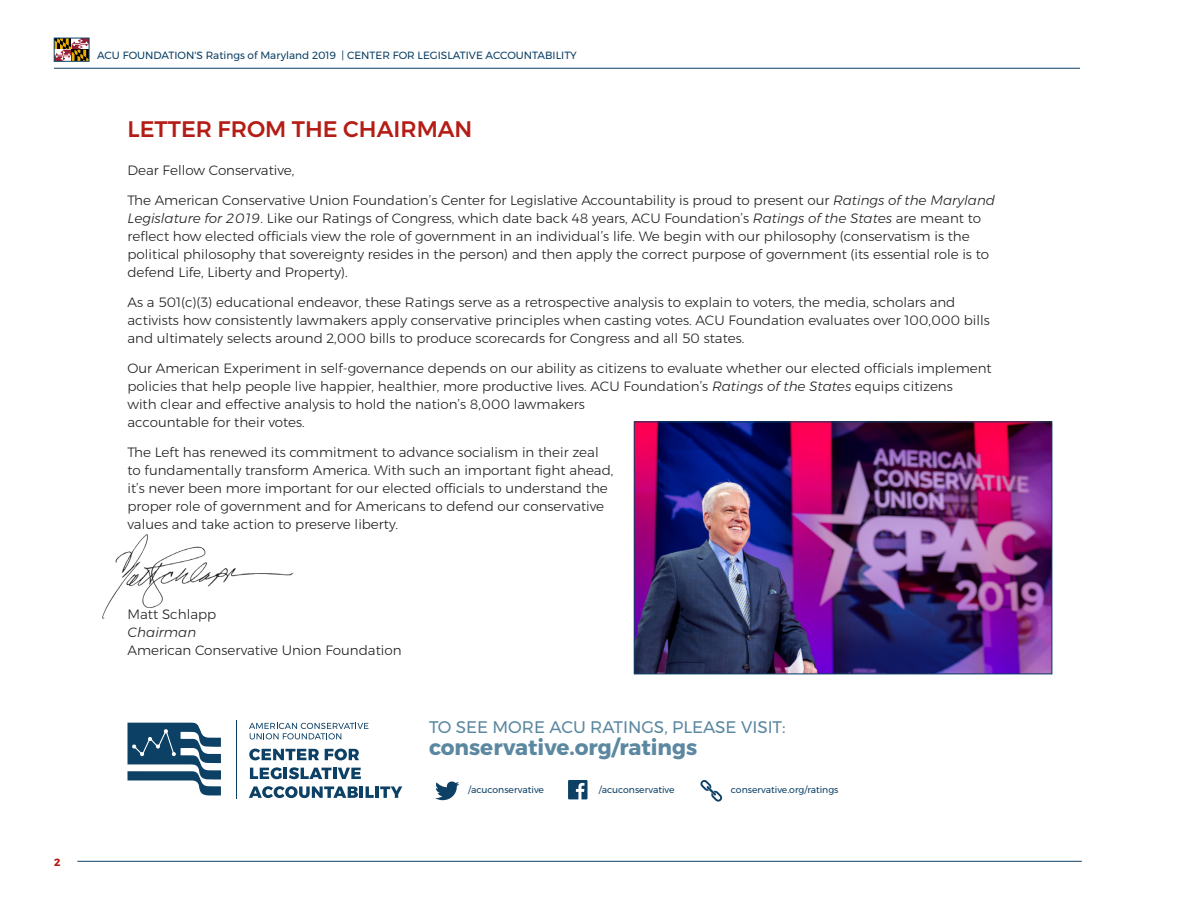
<style>
.page{position:relative;width:1188px;height:918px;background:#fff}
.page>*{position:absolute;margin:0;border:0;box-sizing:border-box;transform-origin:0 0}
.bigredhead{font:500 22.5px "Montserrat";color:#b41d15}
.BLUEALLCAPSTITLE{font:700 21.6px "Montserrat";color:#5b88a0}
.BLUEALLCAPSTITLE-2{font:16.8px "Montserrat";color:#5b88a0}
.newbodytext{font:300 13.5px/18px "Montserrat";color:#231f20}
.t1{font:10.5px "Montserrat";color:#0c4065}
.t2{font:700 10.5px "Montserrat";color:#b41d15}
.t3{font:9.3px "Montserrat";color:#0c4065}
.s1{font-style:italic}
</style>
<div class="page">
<hr style="left:77px;top:861px;width:1005px;height:1px;background:#0c4065">
<hr style="left:54px;top:68px;width:1026px;height:1px;background:#0c4065">
<svg style="left:56px;top:40px;width:31px;height:20px"></svg>
<div style="left:54px;top:38px;width:35px;height:24px;border:1px solid #0c4065"></div>
<img style="left:102px;top:534px;width:192px;height:85px">
<img style="left:636px;top:423px;width:414px;height:249px">
<div style="left:634px;top:421px;width:418px;height:253px;border:1px solid #0c4065"></div>
<svg style="left:128px;top:723px;width:93px;height:73px"></svg>
<svg style="left:249px;top:723px;width:119px;height:16px"></svg>
<svg style="left:249px;top:749px;width:70px;height:11px"></svg>
<svg style="left:325px;top:749px;width:34px;height:11px"></svg>
<svg style="left:250px;top:767px;width:111px;height:12px"></svg>
<svg style="left:249px;top:786px;width:125px;height:12px"></svg>
<hr style="left:375px;top:786px;width:4px;height:12px;background:#0c4065">
<svg style="left:380px;top:786px;width:22px;height:12px"></svg>
<hr style="left:236px;top:720px;width:1px;height:79px;background:#0c4065">
<svg style="left:435px;top:781px;width:24px;height:19px"></svg>
<svg style="left:568px;top:780px;width:20px;height:19px"></svg>
<svg style="left:700px;top:780px;width:22px;height:22px"></svg>
<p class="t2" style="left:54px;top:854px;width:8px">2</p>
<p class="t1" style="left:97px;top:47px;width:481px">ACU FOUNDATION'S Ratings of Maryland 2019 | CENTER FOR LEGISLATIVE ACCOUNTABILITY</p>
<p class="bigredhead" style="left:128px;top:111px;width:346px">LETTER FROM THE CHAIRMAN</p>
<p class="newbodytext" style="left:128px;top:161px;width:168px">Dear Fellow Conservative,</p>
<p class="newbodytext" style="left:128px;top:191px;width:869px">The American Conservative Union Foundation’s Center for Legislative Accountability is proud to present our <span class="s1">Ratings of the Maryland Legislature for 2019</span>. Like our Ratings of Congress, which date back 48 years, ACU Foundation’s <span class="s1">Ratings of the States</span> are meant to reflect how elected officials view the role of government in an individual’s life. We begin with our philosophy (conservatism is the political philosophy that sovereignty resides in the person) and then apply the correct purpose of government (its essential role is to defend Life, Liberty and Property).</p>
<p class="newbodytext" style="left:128px;top:293px;width:864px">As a 501(c)(3) educational endeavor, these Ratings serve as a retrospective analysis to explain to voters, the media, scholars and activists how consistently lawmakers apply conservative principles when casting votes. ACU Foundation evaluates over 100,000 bills and ultimately selects around 2,000 bills to produce scorecards for Congress and all 50 states.</p>
<p class="newbodytext" style="left:128px;top:359px;width:866px">Our American Experiment in self-governance depends on our ability as citizens to evaluate whether our elected officials implement policies that help people live happier, healthier, more productive lives. ACU Foundation’s <span class="s1">Ratings of the States</span> equips citizens<br>with clear and effective analysis to hold the nation’s 8,000 lawmakers<br>accountable for their votes.</p>
<p class="newbodytext" style="left:128px;top:443px;width:487px">The Left has renewed its commitment to advance socialism in their zeal to fundamentally transform America. With such an important fight ahead, it’s never been more important for our elected officials to understand the proper role of government and for Americans to defend our conservative values and take action to preserve liberty.</p>
<p class="newbodytext" style="left:128px;top:605px;width:276px">Matt Schlapp<br><span class="s1">Chairman<br></span>American Conservative Union Foundation</p>
<p class="BLUEALLCAPSTITLE-2" style="left:429px;top:715px;width:358px">TO SEE MORE ACU RATINGS, PLEASE VISIT:</p>
<p class="BLUEALLCAPSTITLE" style="left:429px;top:730px;width:270px">conservative.org/ratings</p>
<p class="t3" style="left:468px;top:783px;width:77px">/acuconservative</p>
<p class="t3" style="left:599px;top:783px;width:77px">/acuconservative</p>
<p class="t3" style="left:731px;top:782px;width:109px">conservative.org/ratings</p>
</div>
